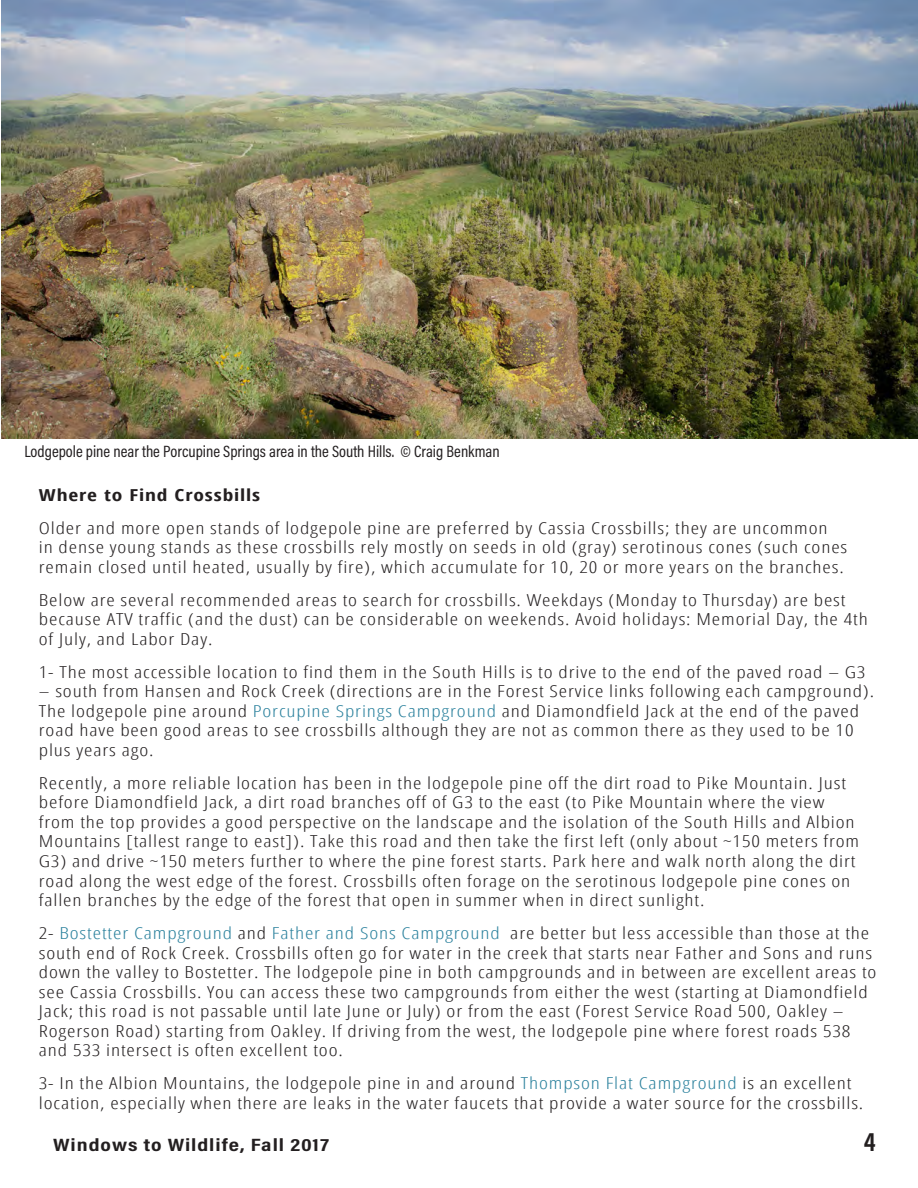
<style>
.page{position:relative;width:918px;height:1188px;background:#fff}
.page>*{position:absolute;margin:0;border:0;box-sizing:border-box;transform-origin:0 0}
.t1{font:700 27px "Acumin Pro Cond";color:#231f20}
.t2{font:700 18px "Acumin Pro Cond";letter-spacing:.04em;color:#231f20;scale:1.3 1}
.Body_text_paragraph{font:300 condensed 16.5px/19.5px "Open Sans";letter-spacing:.04em;color:#231f20;scale:1.3 1}
.Body_text_paragraph-2{font:16.5px "Acumin Pro Cond";color:#231f20}
.Body_text_paragraph-3{font:700 condensed 16.5px "Open Sans";letter-spacing:.04em;color:#231f20;scale:1.3 1}
.s1{color:#2b819d}
</style>
<div class="page">
<img style="left:1px;top:0;width:917px;height:439px">
<p class="Body_text_paragraph-2" style="left:24px;top:441px;width:477px">Lodgepole pine near the Porcupine Springs area in the South Hills. © Craig Benkman</p>
<p class="Body_text_paragraph-3" style="left:39px;top:483px;width:172px">Where to Find Crossbills</p>
<p class="Body_text_paragraph" style="left:39px;top:518px;width:623px">Older and more open stands of lodgepole pine are preferred by Cassia Crossbills; they are uncommon<br>in dense young stands as these crossbills rely mostly on seeds in old (gray) serotinous cones (such cones remain closed until heated, usually by fire), which accumulate for 10, 20 or more years on the branches.</p>
<p class="Body_text_paragraph" style="left:39px;top:590px;width:639px">Below are several recommended areas to search for crossbills. Weekdays (Monday to Thursday) are best because ATV traffic (and the dust) can be considerable on weekends. Avoid holidays: Memorial Day, the 4th of July, and Labor Day.</p>
<p class="Body_text_paragraph" style="left:39px;top:662px;width:637px">1- The most accessible location to find them in the South Hills is to drive to the end of the paved road – G3</p>
<p class="Body_text_paragraph" style="left:39px;top:681px;width:644px">– south from Hansen and Rock Creek (directions are in the Forest Service links following each campground).<br>The lodgepole pine around <span class="s1">Porcupine Springs Campground</span> and Diamondfield Jack at the end of the paved road have been good areas to see crossbills although they are not as common there as they used to be 10 plus years ago.</p>
<p class="Body_text_paragraph" style="left:39px;top:773px;width:633px">Recently, a more reliable location has been in the lodgepole pine off the dirt road to Pike Mountain. Just before Diamondfield Jack, a dirt road branches off of G3 to the east (to Pike Mountain where the view from the top provides a good perspective on the landscape and the isolation of the South Hills and Albion Mountains [tallest range to east]). Take this road and then take the first left (only about ~150 meters from G3) and drive ~150 meters further to where the pine forest starts. Park here and walk north along the dirt road along the west edge of the forest. Crossbills often forage on the serotinous lodgepole pine cones on fallen branches by the edge of the forest that open in summer when in direct sunlight.</p>
<p class="Body_text_paragraph" style="left:39px;top:923px;width:646px">2- <span class="s1">Bostetter Campground</span> and <span class="s1">Father and Sons Campground</span> are better but less accessible than those at the south end of Rock Creek. Crossbills often go for water in the creek that starts near Father and Sons and runs down the valley to Bostetter. The lodgepole pine in both campgrounds and in between are excellent areas to see Cassia Crossbills. You can access these two campgrounds from either the west (starting at Diamondfield Jack; this road is not passable until late June or July) or from the east (Forest Service Road 500, Oakley – Rogerson Road) starting from Oakley. If driving from the west, the lodgepole pine where forest roads 538 and 533 intersect is often excellent too.</p>
<p class="Body_text_paragraph" style="left:39px;top:1073px;width:636px">3- In the Albion Mountains, the lodgepole pine in and around <span class="s1">Thompson Flat Campground</span> is an excellent location, especially when there are leaks in the water faucets that provide a water source for the crossbills.</p>
<p class="t2" style="left:53px;top:1132px;width:214px">Windows to Wildlife, Fall 2017</p>
<p class="t1" style="left:864px;top:1124px;width:13px">4</p>
</div>
